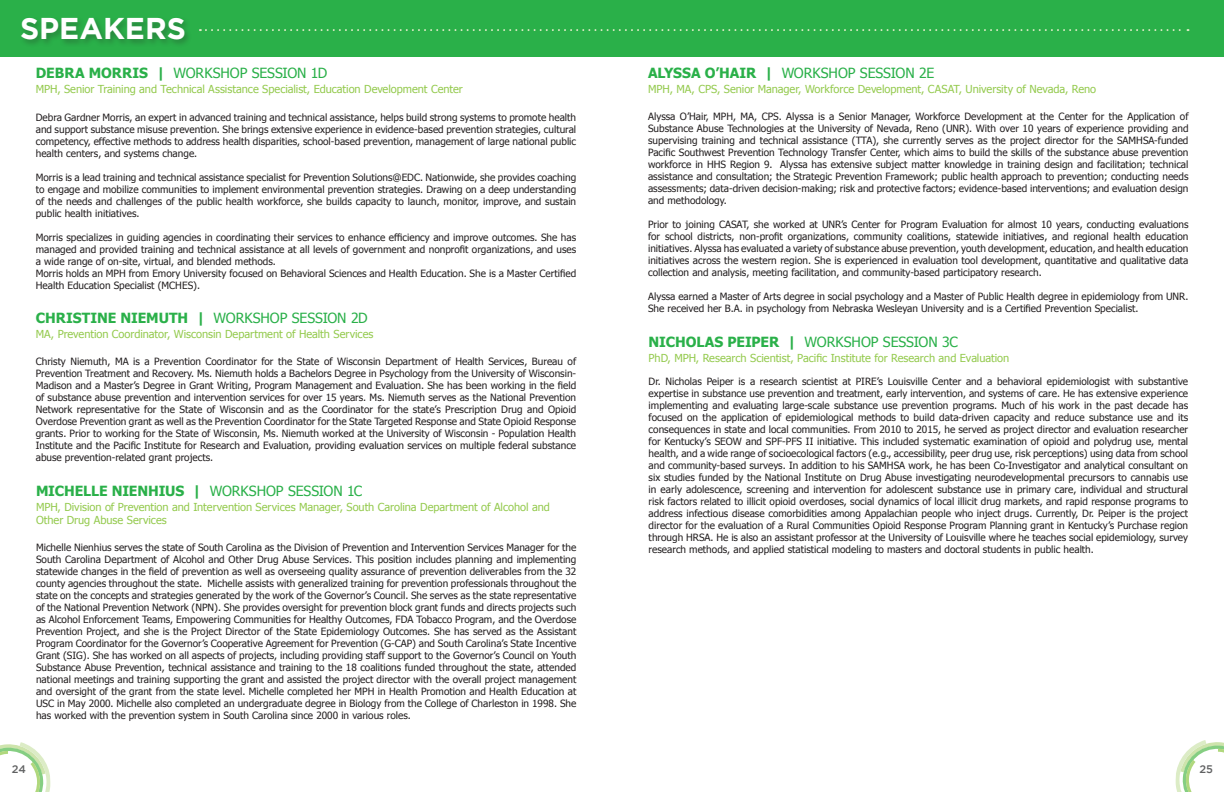
<style>
.page{position:relative;width:1224px;height:792px;background:#fff}
.page>*{position:absolute;margin:0;border:0;box-sizing:border-box;transform-origin:0 0}
.t1{font:700 30px "Gotham";color:#fff}
.t2{font:14px "Tahoma";letter-spacing:-.005em;color:#2ab049}
.t3{font:700 14px "Tahoma";letter-spacing:-.01em;color:#2ab049}
.t4{font:11px/13px "Tahoma";letter-spacing:-.005em;color:#94ca4e}
.t5{font:500 11px "Gotham";color:#606162}
.t6{font:10px/12px "Tahoma";color:#231f20;text-align:justify}
.s1{font-weight:700}
.s2{font-weight:400}
</style>
<div class="page">
<div style="left:0;top:0;width:1224px;height:56px;background:#2ab049"></div>
<svg style="left:0;top:742px;width:51px;height:50px"></svg>
<svg style="left:1175px;top:740px;width:49px;height:52px"></svg>
<div style="left:20px;top:16px;width:173px;height:32px;background:#231f20;opacity:.3"></div>
<svg style="left:200px;top:29px;width:989px;height:2px"></svg>
<h1 class="t1" style="left:20px;top:11px;width:168px">SPEAKERS</h1>
<p class="t2" style="left:36px;top:64px;width:293px"><span class="s1">DEBRA MORRIS |</span> WORKSHOP SESSION 1D</p>
<p class="t4" style="left:36px;top:82px;width:429px">MPH, Senior Training and Technical Assistance Specialist, Education Development Center</p>
<p class="t6" style="left:36px;top:111px;width:542px">Debra Gardner Morris, an expert in advanced training and technical assistance, helps build strong systems to promote health and support substance misuse prevention. She brings extensive experience in evidence-based prevention strategies, cultural competency, effective methods to address health disparities, school-based prevention, management of large national public health centers, and systems change.</p>
<p class="t6" style="left:36px;top:171px;width:542px">Morris is a lead training and technical assistance specialist for Prevention Solutions@EDC. Nationwide, she provides coaching to engage and mobilize communities to implement environmental prevention strategies. Drawing on a deep understanding of the needs and challenges of the public health workforce, she builds capacity to launch, monitor, improve, and sustain public health initiatives.</p>
<p class="t6" style="left:36px;top:231px;width:542px">Morris specializes in guiding agencies in coordinating their services to enhance efficiency and improve outcomes. She has managed and provided training and technical assistance at all levels of government and nonprofit organizations, and uses a wide range of on-site, virtual, and blended methods.</p>
<p class="t6" style="left:36px;top:267px;width:542px">Morris holds an MPH from Emory University focused on Behavioral Sciences and Health Education. She is a Master Certified<br>Health Education Specialist (MCHES).</p>
<p class="t3" style="left:36px;top:309px;width:334px">CHRISTINE NIEMUTH | <span class="s2">WORKSHOP SESSION 2D</span></p>
<p class="t4" style="left:36px;top:327px;width:339px">MA, Prevention Coordinator, Wisconsin Department of Health Services</p>
<p class="t6" style="left:36px;top:355px;width:542px">Christy Niemuth, MA is a Prevention Coordinator for the State of Wisconsin Department of Health Services, Bureau of Prevention Treatment and Recovery. Ms. Niemuth holds a Bachelors Degree in Psychology from the University of Wisconsin-Madison and a Master’s Degree in Grant Writing, Program Management and Evaluation. She has been working in the field of substance abuse prevention and intervention services for over 15 years. Ms. Niemuth serves as the National Prevention Network representative for the State of Wisconsin and as the Coordinator for the state’s Prescription Drug and Opioid Overdose Prevention grant as well as the Prevention Coordinator for the State Targeted Response and State Opioid Response grants. Prior to working for the State of Wisconsin, Ms. Niemuth worked at the University of Wisconsin - Population Health Institute and the Pacific Institute for Research and Evaluation, providing evaluation services on multiple federal substance abuse prevention-related grant projects.</p>
<p class="t3" style="left:36px;top:481px;width:328px">MICHELLE NIENHIUS | <span class="s2">WORKSHOP SESSION 1C</span></p>
<p class="t4" style="left:36px;top:500px;width:515px">MPH, Division of Prevention and Intervention Services Manager, South Carolina Department of Alcohol and<br>Other Drug Abuse Services</p>
<p class="t6" style="left:36px;top:541px;width:542px">Michelle Nienhius serves the state of South Carolina as the Division of Prevention and Intervention Services Manager for the South Carolina Department of Alcohol and Other Drug Abuse Services. This position includes planning and implementing statewide changes in the field of prevention as well as overseeing quality assurance of prevention deliverables from the 32 county agencies throughout the state. Michelle assists with generalized training for prevention professionals throughout the state on the concepts and strategies generated by the work of the Governor’s Council. She serves as the state representative of the National Prevention Network (NPN). She provides oversight for prevention block grant funds and directs projects such as Alcohol Enforcement Teams, Empowering Communities for Healthy Outcomes, FDA Tobacco Program, and the Overdose Prevention Project, and she is the Project Director of the State Epidemiology Outcomes. She has served as the Assistant Program Coordinator for the Governor’s Cooperative Agreement for Prevention (G-CAP) and South Carolina’s State Incentive Grant (SIG). She has worked on all aspects of projects, including providing staff support to the Governor’s Council on Youth Substance Abuse Prevention, technical assistance and training to the 18 coalitions funded throughout the state, attended national meetings and training supporting the grant and assisted the project director with the overall project management and oversight of the grant from the state level. Michelle completed her MPH in Health Promotion and Health Education at USC in May 2000. Michelle also completed an undergraduate degree in Biology from the College of Charleston in 1998. She has worked with the prevention system in South Carolina since 2000 in various roles.</p>
<p class="t2" style="left:648px;top:64px;width:288px"><span class="s1">ALYSSA O’HAIR |</span> WORKSHOP SESSION 2E</p>
<p class="t4" style="left:648px;top:82px;width:450px">MPH, MA, CPS, Senior Manager, Workforce Development, CASAT, University of Nevada, Reno</p>
<p class="t6" style="left:648px;top:110px;width:542px">Alyssa O’Hair, MPH, MA, CPS. Alyssa is a Senior Manager, Workforce Development at the Center for the Application of Substance Abuse Technologies at the University of Nevada, Reno (UNR). With over 10 years of experience providing and supervising training and technical assistance (TTA), she currently serves as the project director for the SAMHSA-funded Pacific Southwest Prevention Technology Transfer Center, which aims to build the skills of the substance abuse prevention workforce in HHS Region 9. Alyssa has extensive subject matter knowledge in training design and facilitation; technical assistance and consultation; the Strategic Prevention Framework; public health approach to prevention; conducting needs assessments; data-driven decision-making; risk and protective factors; evidence-based interventions; and evaluation design and methodology.</p>
<p class="t6" style="left:648px;top:218px;width:542px">Prior to joining CASAT, she worked at UNR’s Center for Program Evaluation for almost 10 years, conducting evaluations for school districts, non-profit organizations, community coalitions, statewide initiatives, and regional health education initiatives. Alyssa has evaluated a variety of substance abuse prevention, youth development, education, and health education initiatives across the western region. She is experienced in evaluation tool development, quantitative and qualitative data collection and analysis, meeting facilitation, and community-based participatory research.</p>
<p class="t6" style="left:648px;top:290px;width:542px">Alyssa earned a Master of Arts degree in social psychology and a Master of Public Health degree in epidemiology from UNR.<br>She received her B.A. in psychology from Nebraska Wesleyan University and is a Certified Prevention Specialist.</p>
<p class="t2" style="left:649px;top:332px;width:311px"><span class="s1">NICHOLAS PEIPER |</span> WORKSHOP SESSION 3C</p>
<p class="t4" style="left:649px;top:351px;width:362px">PhD, MPH, Research Scientist, Pacific Institute for Research and Evaluation</p>
<p class="t6" style="left:649px;top:375px;width:541px">Dr. Nicholas Peiper is a research scientist at PIRE’s Louisville Center and a behavioral epidemiologist with substantive expertise in substance use prevention and treatment, early intervention, and systems of care. He has extensive experience implementing and evaluating large-scale substance use prevention programs. Much of his work in the past decade has focused on the application of epidemiological methods to build data-driven capacity and reduce substance use and its consequences in state and local communities. From 2010 to 2015, he served as project director and evaluation researcher for Kentucky’s SEOW and SPF-PFS II initiative. This included systematic examination of opioid and polydrug use, mental health, and a wide range of socioecological factors (e.g., accessibility, peer drug use, risk perceptions) using data from school and community-based surveys. In addition to his SAMHSA work, he has been Co-Investigator and analytical consultant on six studies funded by the National Institute on Drug Abuse investigating neurodevelopmental precursors to cannabis use in early adolescence, screening and intervention for adolescent substance use in primary care, individual and structural risk factors related to illicit opioid overdoses, social dynamics of local illicit drug markets, and rapid response programs to address infectious disease comorbidities among Appalachian people who inject drugs. Currently, Dr. Peiper is the project director for the evaluation of a Rural Communities Opioid Response Program Planning grant in Kentucky’s Purchase region through HRSA. He is also an assistant professor at the University of Louisville where he teaches social epidemiology, survey research methods, and applied statistical modeling to masters and doctoral students in public health.</p>
<p class="t5" style="left:12px;top:763px;width:16px">24</p>
<p class="t5" style="left:1199px;top:763px;width:15px">25</p>
</div>
